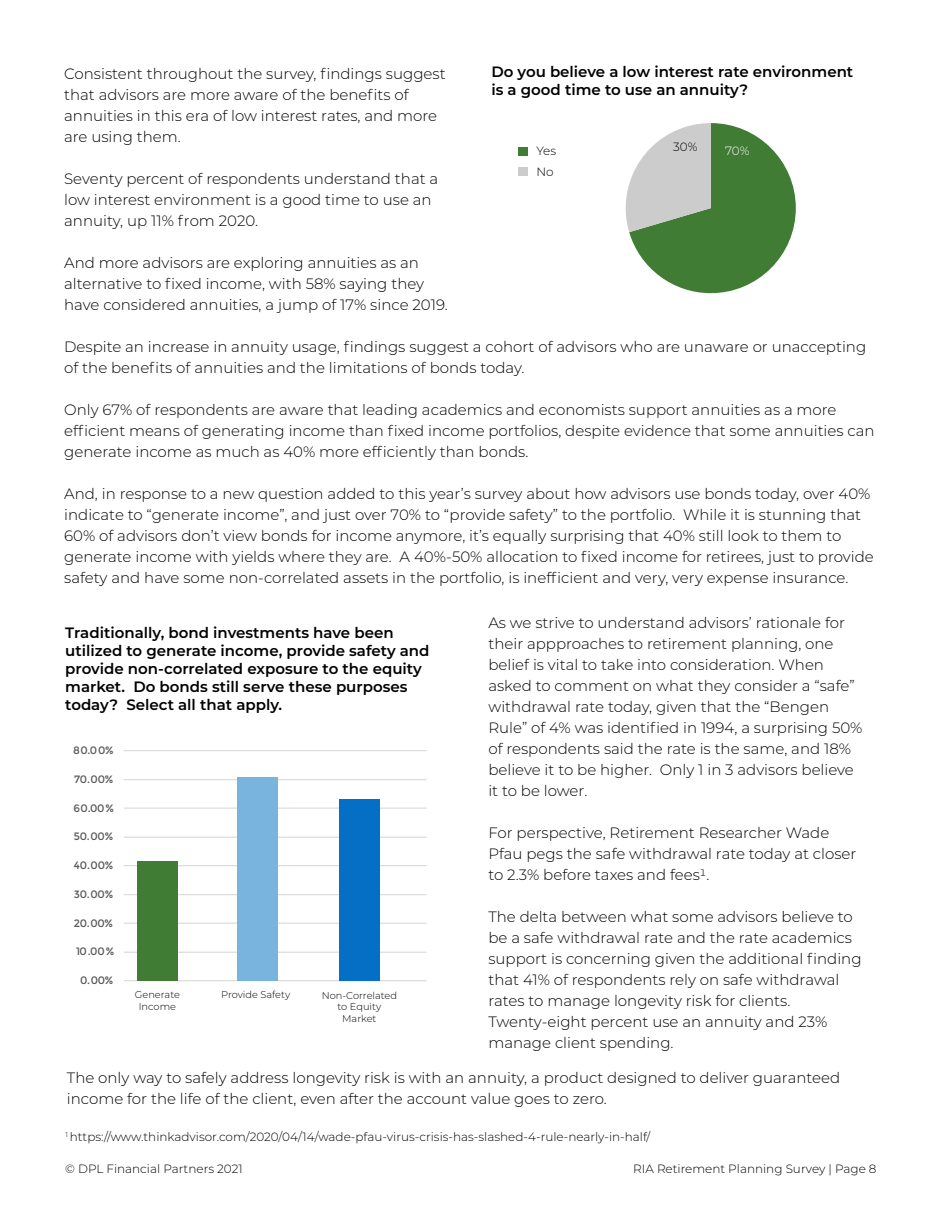
<style>
.page{position:relative;width:945px;height:1215px;background:#fff}
.page>*{position:absolute;margin:0;border:0;box-sizing:border-box;transform-origin:0 0}
.t1{font:300 15px/21px "Montserrat";color:#000}
.t2{font:600 15px/18px "Montserrat";color:#000}
.t3{font:300 12px/21px "Montserrat";color:#000}
.t4{font:300 12px "Montserrat";color:#fff}
.t5{font:10.65px "Montserrat";letter-spacing:-.02em;color:#595959}
.t6{font:300 9.9px/11.9px "Montserrat";color:#000;text-align:center}
</style>
<div class="page">
<svg style="left:625px;top:123px;width:171px;height:170px"></svg>
<div style="left:518px;top:147px;width:10px;height:9px;background:#417c35"></div>
<div style="left:518px;top:167px;width:10px;height:9px;background:#ccc"></div>
<hr style="left:124px;top:980px;width:303px;height:1px;background:#d9d9d9">
<hr style="left:124px;top:952px;width:303px;height:1px;background:#d9d9d9">
<hr style="left:124px;top:923px;width:303px;height:1px;background:#d9d9d9">
<hr style="left:124px;top:894px;width:303px;height:1px;background:#d9d9d9">
<hr style="left:124px;top:865px;width:303px;height:1px;background:#d9d9d9">
<hr style="left:124px;top:837px;width:303px;height:1px;background:#d9d9d9">
<hr style="left:124px;top:808px;width:303px;height:1px;background:#d9d9d9">
<hr style="left:124px;top:779px;width:303px;height:1px;background:#d9d9d9">
<hr style="left:124px;top:750px;width:303px;height:1px;background:#d9d9d9">
<div style="left:137px;top:862px;width:41px;height:119px;background:#417c35"></div>
<div style="left:339px;top:799px;width:41px;height:182px;background:#056ec5"></div>
<div style="left:238px;top:777px;width:40px;height:204px;background:#78b4dd"></div>
<p class="t2" style="left:491px;top:62px;width:363px">Do you believe a low interest rate environment is a good time to use an annuity?</p>
<p class="t1" style="left:64px;top:62px;width:383px">Consistent throughout the survey, findings suggest that advisors are more aware of the benefits of annuities in this era of low interest rates, and more are using them.</p>
<p class="t1" style="left:64px;top:167px;width:376px">Seventy percent of respondents understand that a low interest environment is a good time to use an annuity, up 11% from 2020.</p>
<p class="t1" style="left:64px;top:251px;width:385px">And more advisors are exploring annuities as an alternative to fixed income, with 58% saying they have considered annuities, a jump of 17% since 2019.</p>
<p class="t1" style="left:64px;top:336px;width:804px">Despite an increase in annuity usage, findings suggest a cohort of advisors who are unaware or unaccepting of the benefits of annuities and the limitations of bonds today.</p>
<p class="t1" style="left:64px;top:399px;width:812px">Only 67% of respondents are aware that leading academics and economists support annuities as a more efficient means of generating income than fixed income portfolios, despite evidence that some annuities can generate income as much as 40% more efficiently than bonds.</p>
<p class="t1" style="left:64px;top:483px;width:811px">And, in response to a new question added to this year’s survey about how advisors use bonds today, over 40% indicate to “generate income”, and just over 70% to “provide safety” to the portfolio. While it is stunning that 60% of advisors don’t view bonds for income anymore, it’s equally surprising that 40% still look to them to generate income with yields where they are. A 40%-50% allocation to fixed income for retirees, just to provide safety and have some non-correlated assets in the portfolio, is inefficient and very, very expense insurance.</p>
<p class="t3" style="left:536px;top:139px;width:21px">Yes<br>No</p>
<p class="t3" style="left:673px;top:136px;width:26px">30%</p>
<p class="t4" style="left:725px;top:143px;width:26px">70%</p>
<p class="t2" style="left:65px;top:623px;width:366px">Traditionally, bond investments have been utilized to generate income, provide safety and provide non-correlated exposure to the equity market. Do bonds still serve these purposes today? Select all that apply.</p>
<p class="t5" style="left:73px;top:744px;width:42px">80.00%</p>
<p class="t5" style="left:74px;top:773px;width:41px">70.00%</p>
<p class="t5" style="left:73px;top:802px;width:42px">60.00%</p>
<p class="t5" style="left:74px;top:830px;width:41px">50.00%</p>
<p class="t5" style="left:74px;top:859px;width:41px">40.00%</p>
<p class="t5" style="left:74px;top:888px;width:41px">30.00%</p>
<p class="t5" style="left:74px;top:917px;width:41px">20.00%</p>
<p class="t5" style="left:76px;top:945px;width:40px">10.00%</p>
<p class="t5" style="left:80px;top:974px;width:35px">0.00%</p>
<p class="t6" style="left:135px;top:989px;width:47px">Generate<br>Income</p>
<p class="t6" style="left:221px;top:989px;width:70px">Provide Safety</p>
<p class="t6" style="left:322px;top:989px;width:77px">Non-Correlated to Equity<br>Market</p>
<p class="t1" style="left:488px;top:611px;width:376px">As we strive to understand advisors’ rationale for their appproaches to retirement planning, one belief is vital to take into consideration. When asked to comment on what they consider a “safe” withdrawal rate today, given that the “Bengen Rule” of 4% was identified in 1994, a surprising 50% of respondents said the rate is the same, and 18% believe it to be higher. Only 1 in 3 advisors believe it to be lower.</p>
<p class="t1" style="left:488px;top:821px;width:369px">For perspective, Retirement Researcher Wade<br>Pfau pegs the safe withdrawal rate today at closer to 2.3% before taxes and fees1.</p>
<p class="t1" style="left:488px;top:905px;width:375px">The delta between what some advisors believe to be a safe withdrawal rate and the rate academics support is concerning given the additional finding that 41% of respondents rely on safe withdrawal rates to manage longevity risk for clients.<br>Twenty-eight percent use an annuity and 23% manage client spending.</p>
<p class="t1" style="left:67px;top:1066px;width:775px">The only way to safely address longevity risk is with an annuity, a product designed to deliver guaranteed income for the life of the client, even after the account value goes to zero.</p>
<p class="t3" style="left:66px;top:1126px;width:586px"><sup>1</sup> https://www.thinkadvisor.com/2020/04/14/wade-pfau-virus-crisis-has-slashed-4-rule-nearly-in-half/</p>
<p class="t3" style="left:65px;top:1158px;width:179px">© DPL Financial Partners 2021</p>
<p class="t3" style="left:633px;top:1158px;width:245px">RIA Retirement Planning Survey | Page 8</p>
</div>
